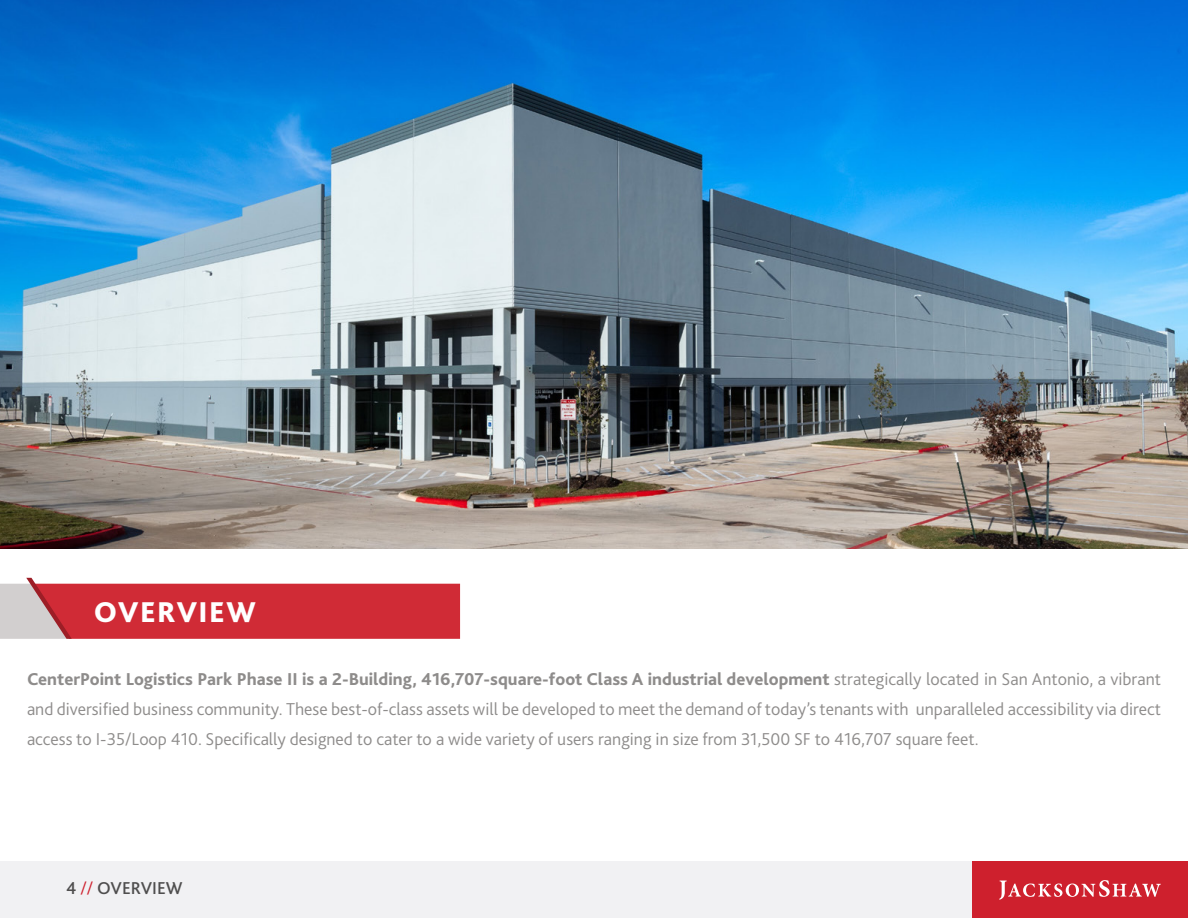
<style>
.page{position:relative;width:1188px;height:918px;background:#fff}
.page>*{position:absolute;margin:0;border:0;box-sizing:border-box;transform-origin:0 0}
.t1{font:800 30px "Bliss 2";letter-spacing:.05em;color:#fff}
.t2{font:300 18px/30px "Bliss 2";color:#8e8c8b;text-align:justify}
.t3{font:500 18px "Bliss 2";color:#4f4e4e}
.s1{font-weight:800}
.s2{font-weight:300;color:#ce202d}
</style>
<div class="page">
<img style="left:0;top:0;width:1188px;height:548px">
<svg style="left:0;top:578px;width:460px;height:61px;background:#d44e57"></svg>
<div style="left:0;top:862px;width:1188px;height:56px;background:#f1f1f3"></div>
<div style="left:972px;top:862px;width:216px;height:56px;background:#ce202d"></div>
<svg style="left:999px;top:880px;width:162px;height:20px"></svg>
<h1 class="t1" style="left:94px;top:594px;width:163px">OVERVIEW</h1>
<p class="t2" style="left:27px;top:663px;width:1136px"><span class="s1">CenterPoint Logistics Park Phase II is a 2-Building, 416,707-square-foot Class A industrial development</span> strategically located in San Antonio, a vibrant and diversified business community. These best-of-class assets will be developed to meet the demand of today’s tenants with unparalleled accessibility via direct access to I-35/Loop 410. Specifically designed to cater to a wide variety of users ranging in size from 31,500 SF to 416,707 square feet.</p>
<p class="t3" style="left:66px;top:877px;width:118px">4 <span class="s2">//</span> OVERVIEW</p>
</div>
